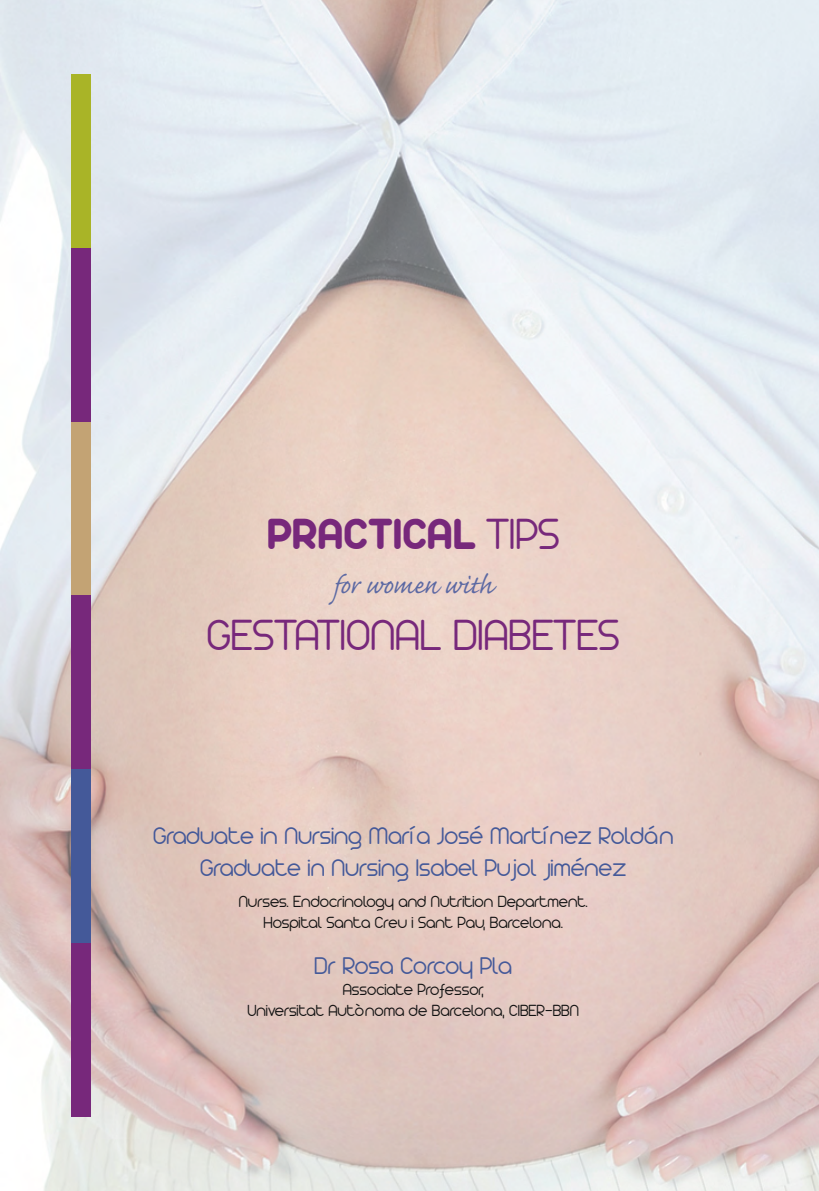
<style>
.page{position:relative;width:819px;height:1191px;background:#fff}
.page>*{position:absolute;margin:0;border:0;box-sizing:border-box;transform-origin:0 0}
.t1{font:300 47.25px "Arista 2.0";color:#77287b}
.t2{font:47.25px "Arista 2.0";color:#77287b}
.t3{font:32.9px "Caflisch Script Pro";color:#5c69a3}
.t4{font:300 26.07px/31.3px "Arista 2.0";color:#445999;text-align:center}
.t5{font:300 17.5px/21px "Arista 2.0";color:#121212;text-align:center}
.s1{font-weight:300}
</style>
<div class="page">
<img style="left:0;top:0;width:819px;height:1191px">
<div style="left:71px;top:74px;width:20px;height:174px;background:#a9b427"></div>
<div style="left:71px;top:248px;width:20px;height:174px;background:#77287b"></div>
<div style="left:71px;top:422px;width:20px;height:173px;background:#c3a374"></div>
<div style="left:71px;top:595px;width:20px;height:174px;background:#77287b"></div>
<div style="left:71px;top:769px;width:20px;height:174px;background:#445999"></div>
<div style="left:71px;top:943px;width:20px;height:173px;background:#77287b"></div>
<h1 class="t2" style="left:267px;top:505px;width:294px">PRACTICAL <span class="s1">TIPS</span></h1>
<h2 class="t3" style="left:334px;top:568px;width:160px">for women with</h2>
<h1 class="t1" style="left:207px;top:602px;width:414px">GESTATIONAL DIABETES</h1>
<h3 class="t4" style="left:153px;top:818px;width:522px">Graduate in Nursing María José Martínez Roldán<br>Graduate in Nursing Isabel Pujol Jiménez</h3>
<p class="t5" style="left:239px;top:889px;width:350px">Nurses. Endocrinology and Nutrition Department.<br>Hospital Santa Creu i Sant Pau, Barcelona.</p>
<h3 class="t4" style="left:314px;top:948px;width:199px">Dr Rosa Corcoy Pla</h3>
<p class="t5" style="left:247px;top:977px;width:333px">Associate Professor,<br>Universitat Autònoma de Barcelona, CIBER-BBN</p>
</div>
